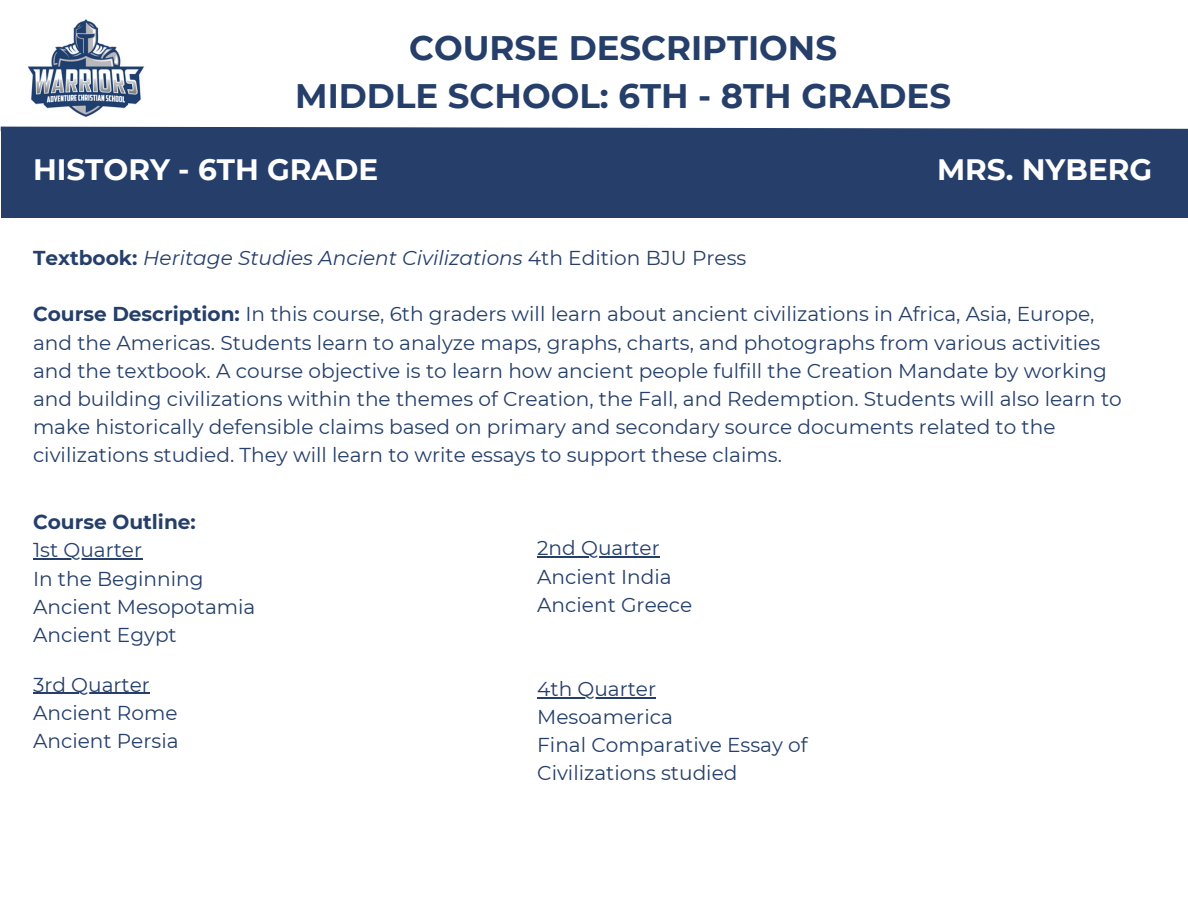
<style>
.page{position:relative;width:1188px;height:918px;background:#fff}
.page>*{position:absolute;margin:0;border:0;box-sizing:border-box;transform-origin:0 0}
.t1{font:700 34.05px/47.2px "Montserrat";color:#253f6a;text-align:center}
.t2{font:700 29.55px "Montserrat";color:#fff}
.t3{font:20.1px/28.2px "Montserrat";color:#253f6a}
.t4{font:italic 20.1px "Montserrat";color:#253f6a}
.t5{font:700 20.1px "Montserrat";color:#253f6a}
.s1{font-weight:700;font-style:normal}
.s2{font-style:normal}
.s3{font-weight:700}
</style>
<div class="page">
<img style="left:27px;top:19px;width:118px;height:98px">
<div style="left:1px;top:129px;width:1187px;height:89px;background:#253f6a"></div>
<svg style="left:0;top:126px;width:1188px;height:5px"></svg>
<hr style="left:537px;top:557px;width:123px;height:1px;background:#253f6a">
<hr style="left:537px;top:697px;width:119px;height:1px;background:#253f6a">
<hr style="left:33px;top:559px;width:109px;height:1px;background:#253f6a">
<hr style="left:33px;top:693px;width:117px;height:1px;background:#253f6a">
<p class="t1" style="left:295px;top:24px;width:657px">COURSE DESCRIPTIONS<br>MIDDLE SCHOOL: 6TH - 8TH GRADES</p>
<p class="t1" style="left:455px;top:54px;width:330px">CURRICULUM LIST</p>
<p class="t2" style="left:33px;top:152px;width:347px">HISTORY - 6TH GRADE</p>
<p class="t2" style="left:937px;top:152px;width:217px">MRS. NYBERG</p>
<h3 class="t4" style="left:33px;top:246px;width:715px"><span class="s1">Textbook:</span> Heritage Studies Ancient Civilizations <span class="s2">4th Edition BJU Press</span></h3>
<h2 class="t3" style="left:33px;top:300px;width:1090px"><span class="s3">Course Description:</span> In this course, 6th graders will learn about ancient civilizations in Africa, Asia, Europe, and the Americas. Students learn to analyze maps, graphs, charts, and photographs from various activities and the textbook. A course objective is to learn how ancient people fulfill the Creation Mandate by working and building civilizations within the themes of Creation, the Fall, and Redemption. Students will also learn to make historically defensible claims based on primary and secondary source documents related to the civilizations studied. They will learn to write essays to support these claims.</h2>
<p class="t5" style="left:33px;top:510px;width:164px">Course Outline:</p>
<p class="t3" style="left:33px;top:536px;width:111px">1st Quarter</p>
<p class="t3" style="left:33px;top:564px;width:172px">In the Beginning</p>
<p class="t3" style="left:33px;top:592px;width:224px">Ancient Mesopotamia</p>
<p class="t3" style="left:33px;top:620px;width:145px">Ancient Egypt</p>
<p class="t3" style="left:33px;top:670px;width:118px">3rd Quarter</p>
<p class="t3" style="left:33px;top:698px;width:146px">Ancient Rome</p>
<p class="t3" style="left:33px;top:726px;width:147px">Ancient Persia</p>
<h2 class="t3" style="left:537px;top:534px;width:124px">2nd Quarter</h2>
<p class="t3" style="left:537px;top:562px;width:136px">Ancient India</p>
<p class="t3" style="left:537px;top:590px;width:157px">Ancient Greece</p>
<p class="t3" style="left:537px;top:675px;width:120px">4th Quarter</p>
<p class="t3" style="left:537px;top:703px;width:137px">Mesoamerica</p>
<p class="t3" style="left:537px;top:731px;width:272px">Final Comparative Essay of<br>Civilizations studied</p>
</div>
